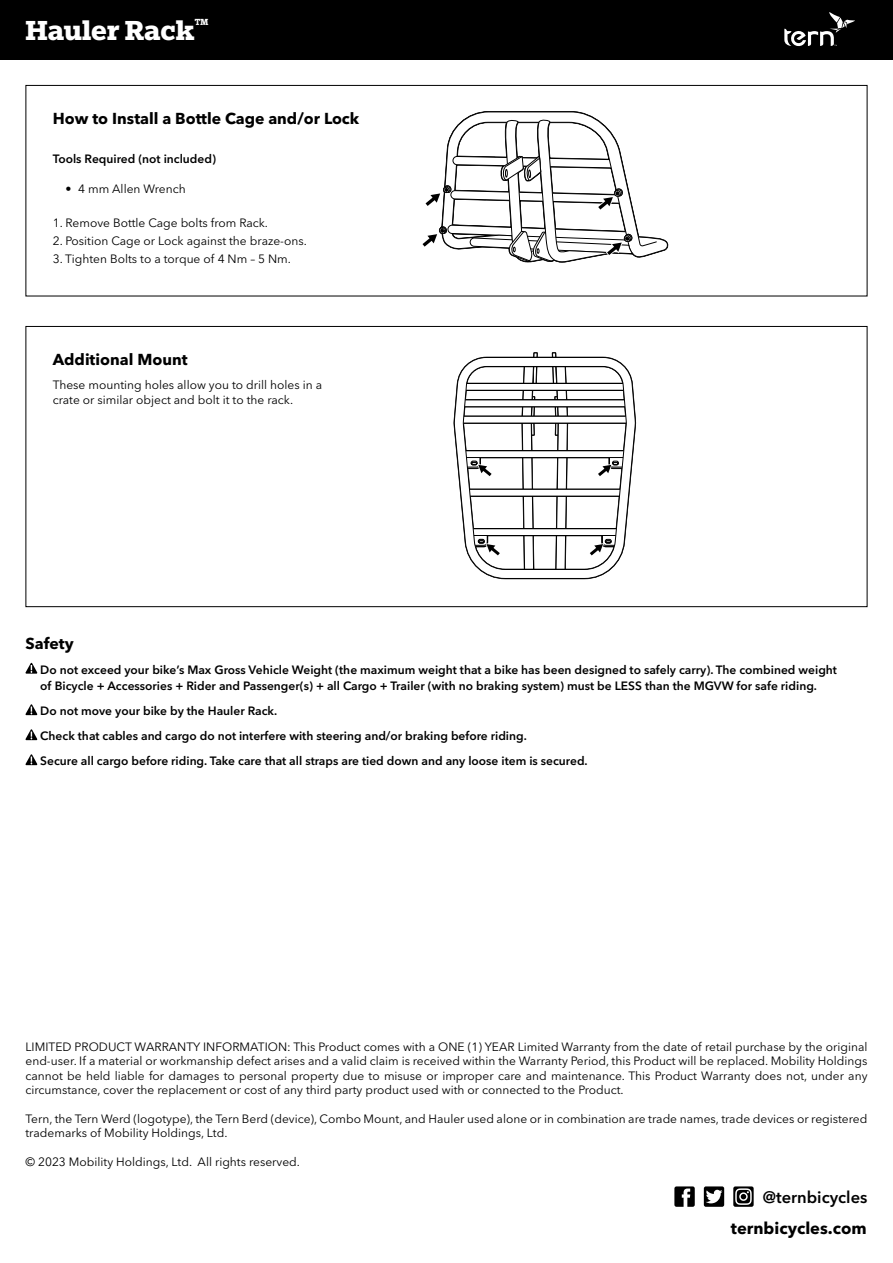
<style>
.page{position:relative;width:893px;height:1263px;background:#fff}
.page>*{position:absolute;margin:0;border:0;box-sizing:border-box;transform-origin:0 0}
.t1{font:700 30px "Egyptian Slate Pro";color:#fff}
.t2{font:700 16.5px "Avenir Next LT Pro";color:#000}
.t3{font:600 16.5px "Avenir Next LT Pro";color:#000}
.t4{font:700 15.75px "Avenir Next LT Pro";color:#000}
.t5{font:12px/14.4px "Avenir Next LT Pro";color:#000}
.t6{font:600 12px/25px "Avenir Next LT Pro";color:#000}
</style>
<div class="page">
<svg style="left:422px;top:111px;width:246px;height:152px"></svg>
<svg style="left:454px;top:352px;width:182px;height:227px"></svg>
<div style="left:0;top:0;width:893px;height:60px;background:#000"></div>
<div style="left:26px;top:85px;width:841px;height:211px;border:1px solid #000"></div>
<svg style="left:784px;top:12px;width:71px;height:35px"></svg>
<svg style="left:674px;top:1186px;width:21px;height:21px"></svg>
<svg style="left:704px;top:1186px;width:20px;height:21px"></svg>
<svg style="left:733px;top:1186px;width:21px;height:21px"></svg>
<svg style="left:25px;top:663px;width:12px;height:11px"></svg>
<svg style="left:25px;top:704px;width:12px;height:11px"></svg>
<svg style="left:25px;top:729px;width:12px;height:11px"></svg>
<svg style="left:25px;top:754px;width:12px;height:11px"></svg>
<h1 class="t1" style="left:26px;top:14px;width:185px">Hauler Rack<sup>™</sup></h1>
<h3 class="t4" style="left:53px;top:109px;width:308px">How to Install a Bottle Cage and/or Lock</h3>
<p class="t6" style="left:53px;top:146px;width:165px">Tools Required (not included)</p>
<p class="t5" style="left:66px;top:181px;width:122px">• 4 mm Allen Wrench</p>
<p class="t5" style="left:53px;top:215px;width:217px">1. Remove Bottle Cage bolts from Rack.</p>
<p class="t5" style="left:53px;top:233px;width:256px">2. Position Cage or Lock against the braze-ons.</p>
<p class="t5" style="left:53px;top:251px;width:240px">3. Tighten Bolts to a torque of 4 Nm – 5 Nm.</p>
<h3 class="t4" style="left:53px;top:350px;width:136px">Additional Mount</h3>
<p class="t5" style="left:53px;top:377px;width:271px;line-height:15px">These mounting holes allow you to drill holes in a crate or similar object and bolt it to the rack.</p>
<h3 class="t4" style="left:26px;top:633px;width:50px">Safety</h3>
<p class="t6" style="left:40px;top:661px;width:798px;line-height:16.5px">Do not exceed your bike’s Max Gross Vehicle Weight (the maximum weight that a bike has been designed to safely carry). The combined weight of Bicycle + Accessories + Rider and Passenger(s) + all Cargo + Trailer (with no braking system) must be LESS than the MGVW for safe riding.</p>
<p class="t6" style="left:40px;top:698px;width:549px">Do not move your bike by the Hauler Rack.<br>Check that cables and cargo do not interfere with steering and/or braking before riding.<br>Secure all cargo before riding. Take care that all straps are tied down and any loose item is secured.</p>
<p class="t5" style="left:26px;top:1039px;width:843px;text-align:justify">LIMITED PRODUCT WARRANTY INFORMATION: This Product comes with a ONE (1) YEAR Limited Warranty from the date of retail purchase by the original end-user. If a material or workmanship defect arises and a valid claim is received within the Warranty Period, this Product will be replaced. Mobility Holdings cannot be held liable for damages to personal property due to misuse or improper care and maintenance. This Product Warranty does not, under any circumstance, cover the replacement or cost of any third party product used with or connected to the Product.</p>
<p class="t5" style="left:26px;top:1111px;width:843px">Tern, the Tern Werd (logotype), the Tern Berd (device), Combo Mount, and Hauler used alone or in combination are trade names, trade devices or registered trademarks of Mobility Holdings, Ltd.</p>
<p class="t5" style="left:26px;top:1155px;width:276px">© 2023 Mobility Holdings, Ltd. All rights reserved.</p>
<h2 class="t3" style="left:763px;top:1187px;width:106px">@ternbicycles</h2>
<h2 class="t2" style="left:731px;top:1217px;width:137px">ternbicycles.com</h2>
</div>
